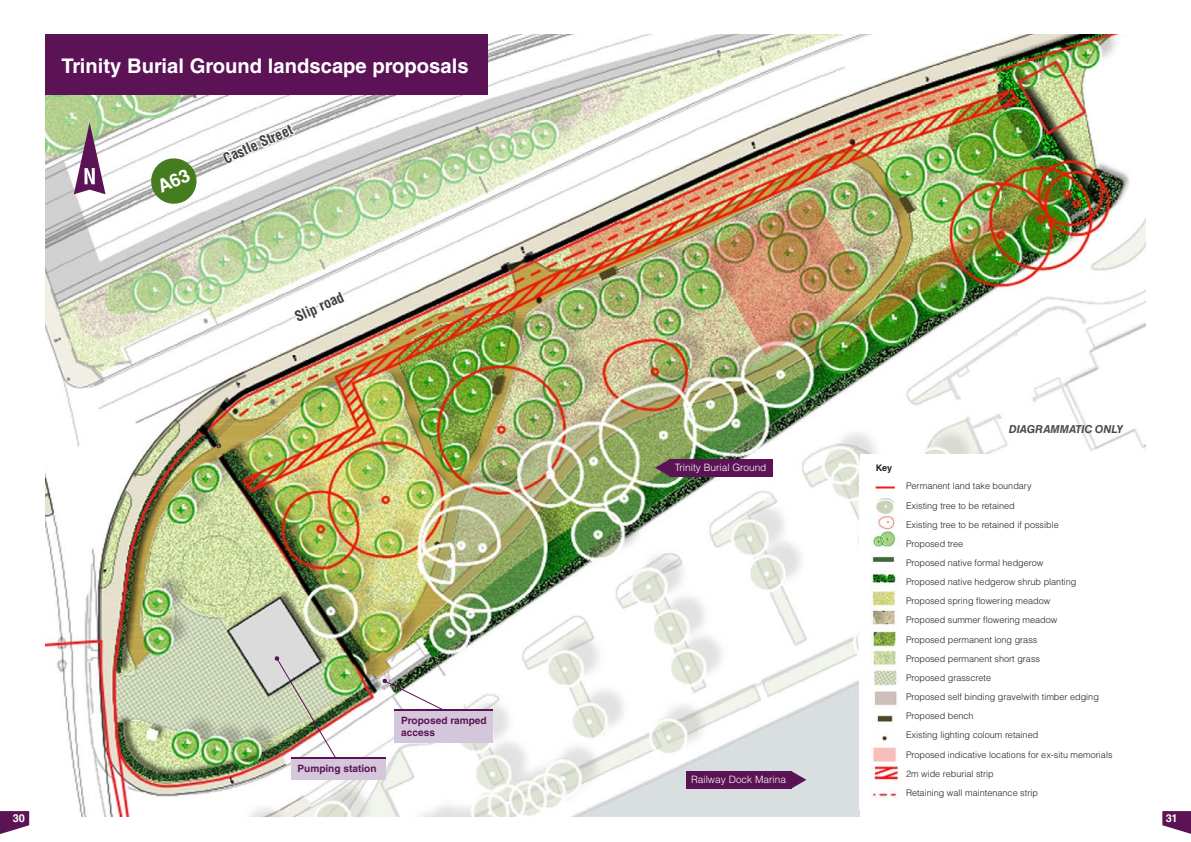
<style>
.page{position:relative;width:1191px;height:842px;background:#fff}
.page>*{position:absolute;margin:0;border:0;box-sizing:border-box;transform-origin:0 0}
.t1{font:700 20.2px "Helvetica LT Std";color:#fff}
.t2{font:700 condensed 14.1px "Helvetica LT Std";color:#231f20}
.t3{font:italic 700 11px "Helvetica LT Std";letter-spacing:-.005em;color:#4a4a49}
.t4{font:700 11px "Helvetica LT Std";color:#fff}
.t5{font:300 10.1px "Helvetica LT Std";color:#fff}
.t6{font:700 10.1px/12.1px "Helvetica LT Std";color:#5b1356}
.t7{font:300 9.1px/19.1px "Helvetica LT Std";color:#231f20}
.t8{font:700 9.1px "Helvetica LT Std";color:#231f20}
</style>
<div class="page">
<img style="left:45px;top:34px;width:1100px;height:782px">
<svg style="left:74px;top:122px;width:31px;height:72px"></svg>
<div style="left:859px;top:454px;width:286px;height:362px;background:#fff"></div>
<img style="left:871px;top:486px;width:29px;height:314px">
<svg style="left:875px;top:486px;width:19px;height:2px"></svg>
<div style="left:395px;top:711px;width:98px;height:32px;background:#d5c7db"></div>
<hr style="left:395px;top:709px;width:98px;height:2px;background:#5b1356">
<svg style="left:382px;top:678px;width:63px;height:33px"></svg>
<div style="left:291px;top:758px;width:94px;height:22px;background:#d5c7db"></div>
<hr style="left:291px;top:757px;width:94px;height:1px;background:#5b1356">
<img style="left:274px;top:656px;width:63px;height:103px">
<svg style="left:220px;top:122px;width:76px;height:42px"></svg>
<svg style="left:292px;top:278px;width:55px;height:45px"></svg>
<div style="left:686px;top:771px;width:105px;height:17px;background:#5b1356"></div>
<svg style="left:791px;top:771px;width:15px;height:17px"></svg>
<div style="left:670px;top:459px;width:103px;height:17px;background:#5b1356"></div>
<svg style="left:655px;top:459px;width:15px;height:17px"></svg>
<div style="left:45px;top:34px;width:443px;height:60px;background:#5b1356"></div>
<svg style="left:0;top:811px;width:29px;height:23px"></svg>
<svg style="left:1162px;top:811px;width:29px;height:23px"></svg>
<svg style="left:148px;top:155px;width:52px;height:52px"></svg>
<h1 class="t1" style="left:62px;top:54px;width:408px">Trinity Burial Ground landscape proposals</h1>
<h2 class="t2" style="left:220px;top:151px;width:76px;rotate:-24deg">Castle Street</h2>
<h2 class="t2" style="left:292px;top:309px;width:54px;rotate:-24deg">Slip road</h2>
<p class="t6" style="left:298px;top:762px;width:80px">Pumping station</p>
<p class="t6" style="left:401px;top:715px;width:87px">Proposed ramped access</p>
<p class="t5" style="left:675px;top:461px;width:93px">Trinity Burial Ground</p>
<p class="t8" style="left:875px;top:463px;width:18px">Key</p>
<p class="t5" style="left:691px;top:774px;width:96px">Railway Dock Marina</p>
<p class="t3" style="left:1008px;top:422px;width:116px">DIAGRAMMATIC ONLY</p>
<p class="t7" style="left:906px;top:477px;width:127px">Permanent land take boundary</p>
<p class="t7" style="left:906px;top:515px;width:154px">Existing tree to be retained if possible</p>
<p class="t7" style="left:906px;top:496px;width:110px">Existing tree to be retained</p>
<p class="t7" style="left:906px;top:534px;width:208px">Proposed tree<br>Proposed native formal hedgerow<br>Proposed native hedgerow shrub planting<br>Proposed spring flowering meadow<br>Proposed summer flowering meadow<br>Proposed permanent long grass<br>Proposed permanent short grass<br>Proposed grasscrete<br>Proposed self binding gravelwith timber edging<br>Proposed bench<br>Existing lighting coloum retained<br>Proposed indicative locations for ex-situ memorials<br>2m wide reburial strip<br>Retaining wall maintenance strip</p>
<p class="t4" style="left:13px;top:812px;width:14px">30</p>
<p class="t4" style="left:1165px;top:812px;width:13px">31</p>
</div>
